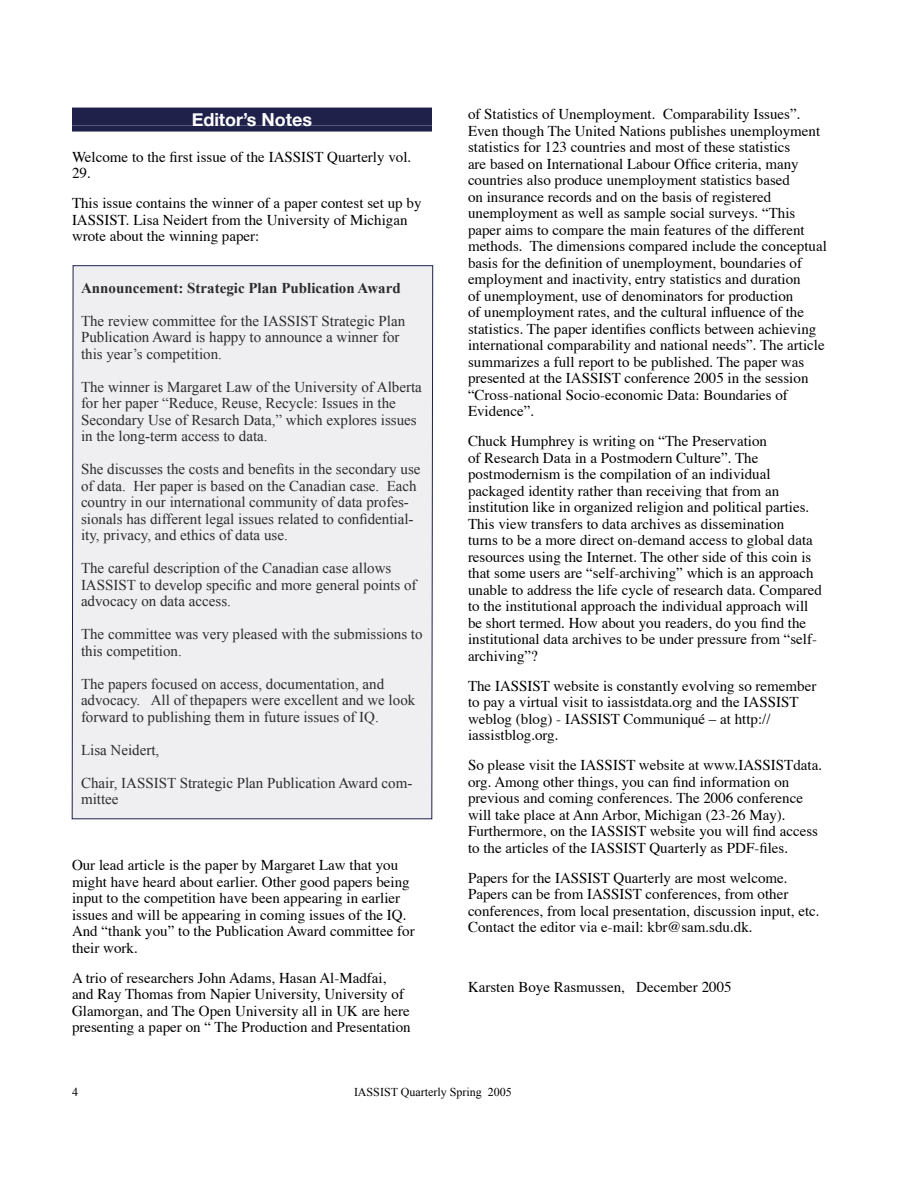
<style>
.page{position:relative;width:918px;height:1188px;background:#fff}
.page>*{position:absolute;margin:0;border:0;box-sizing:border-box;transform-origin:0 0}
.t1{font:700 18px "Helvetica Neue";color:#fff}
.Body{font:15px/16.5px "Times";color:#000}
.indent{font:15px/16.5px "Times New Roman";color:#2c2c2c}
.indent-2{font:700 15px "Times New Roman";color:#2c2c2c}
.t2{font:12px "Times New Roman";color:#000}
</style>
<div class="page">
<div style="left:72px;top:265px;width:361px;height:554px;background:#efeff2"></div>
<div style="left:72px;top:108px;width:360px;height:18px;background:#1f214b"></div>
<div style="left:72px;top:126px;width:360px;height:6px;background:#1f214b"></div>
<p class="t1" style="left:192px;top:108px;width:122px">Editor’s Notes</p>
<p class="Body" style="left:72px;top:147px;width:341px">Welcome to the first issue of the IASSIST Quarterly vol.<br>29.</p>
<p class="Body" style="left:72px;top:194px;width:351px">This issue contains the winner of a paper contest set up by<br>IASSIST. Lisa Neidert from the University of Michigan wrote about the winning paper:</p>
<p class="indent-2" style="left:81px;top:279px;width:321px">Announcement: Strategic Plan Publication Award</p>
<p class="indent" style="left:81px;top:312px;width:326px">The review committee for the IASSIST Strategic Plan<br>Publication Award is happy to announce a winner for this year’s competition.</p>
<p class="indent" style="left:81px;top:378px;width:342px">The winner is Margaret Law of the University of Alberta for her paper “Reduce, Reuse, Recycle: Issues in the Secondary Use of Resarch Data,” which explores issues in the long-term access to data.</p>
<p class="indent" style="left:81px;top:461px;width:341px">She discusses the costs and benefits in the secondary use of data. Her paper is based on the Canadian case. Each country in our international community of data profes&shy;sionals has different legal issues related to confidential&shy;ity, privacy, and ethics of data use.</p>
<p class="indent" style="left:81px;top:560px;width:337px">The careful description of the Canadian case allows<br>IASSIST to develop specific and more general points of advocacy on data access.</p>
<p class="indent" style="left:81px;top:626px;width:343px">The committee was very pleased with the submissions to this competition.</p>
<p class="indent" style="left:81px;top:675px;width:336px">The papers focused on access, documentation, and advocacy. All of thepapers were excellent and we look forward to publishing them in future issues of IQ.</p>
<p class="indent" style="left:81px;top:741px;width:80px">Lisa Neidert,</p>
<p class="indent" style="left:81px;top:774px;width:333px">Chair, IASSIST Strategic Plan Publication Award com&shy;mittee</p>
<p class="Body" style="left:72px;top:856px;width:344px">Our lead article is the paper by Margaret Law that you might have heard about earlier. Other good papers being input to the competition have been appearing in earlier issues and will be appearing in coming issues of the IQ.<br>And “thank you” to the Publication Award committee for their work.</p>
<p class="Body" style="left:72px;top:968px;width:340px">A trio of researchers John Adams, Hasan Al-Madfai, and Ray Thomas from Napier University, University of Glamorgan, and The Open University all in UK are here presenting a paper on “ The Production and Presentation</p>
<p class="Body" style="left:468px;top:105px;width:360px">of Statistics of Unemployment. Comparability Issues”.<br>Even though The United Nations publishes unemployment statistics for 123 countries and most of these statistics<br>are based on International Labour Office criteria, many countries also produce unemployment statistics based<br>on insurance records and on the basis of registered unemployment as well as sample social surveys. “This paper aims to compare the main features of the different methods. The dimensions compared include the conceptual basis for the definition of unemployment, boundaries of employment and inactivity, entry statistics and duration<br>of unemployment, use of denominators for production<br>of unemployment rates, and the cultural influence of the statistics. The paper identifies conflicts between achieving international comparability and national needs”. The article summarizes a full report to be published. The paper was presented at the IASSIST conference 2005 in the session “Cross-national Socio-economic Data: Boundaries of Evidence”.</p>
<p class="Body" style="left:468px;top:432px;width:356px">Chuck Humphrey is writing on “The Preservation<br>of Research Data in a Postmodern Culture”. The postmodernism is the compilation of an individual packaged identity rather than receiving that from an institution like in organized religion and political parties.<br>This view transfers to data archives as dissemination<br>turns to be a more direct on-demand access to global data resources using the Internet. The other side of this coin is that some users are “self-archiving” which is an approach unable to address the life cycle of research data. Compared to the institutional approach the individual approach will be short termed. How about you readers, do you find the institutional data archives to be under pressure from “self&shy;archiving”?</p>
<p class="Body" style="left:468px;top:676px;width:350px">The IASSIST website is constantly evolving so remember to pay a virtual visit to iassistdata.org and the IASSIST weblog (blog) - IASSIST Communiqué – at http:// iassistblog.org.</p>
<p class="Body" style="left:468px;top:756px;width:356px">So please visit the IASSIST website at www.IASSISTdata. org. Among other things, you can find information on previous and coming conferences. The 2006 conference will take place at Ann Arbor, Michigan (23-26 May).<br>Furthermore, on the IASSIST website you will find access to the articles of the IASSIST Quarterly as PDF-files.</p>
<p class="Body" style="left:468px;top:868px;width:353px">Papers for the IASSIST Quarterly are most welcome.<br>Papers can be from IASSIST conferences, from other conferences, from local presentation, discussion input, etc.<br>Contact the editor via e-mail: kbr@sam.sdu.dk.</p>
<p class="Body" style="left:468px;top:978px;width:265px">Karsten Boye Rasmussen, December 2005</p>
<p class="t2" style="left:72px;top:1085px;width:7px">4</p>
<p class="t2" style="left:354px;top:1085px;width:159px">IASSIST Quarterly Spring 2005</p>
</div>
